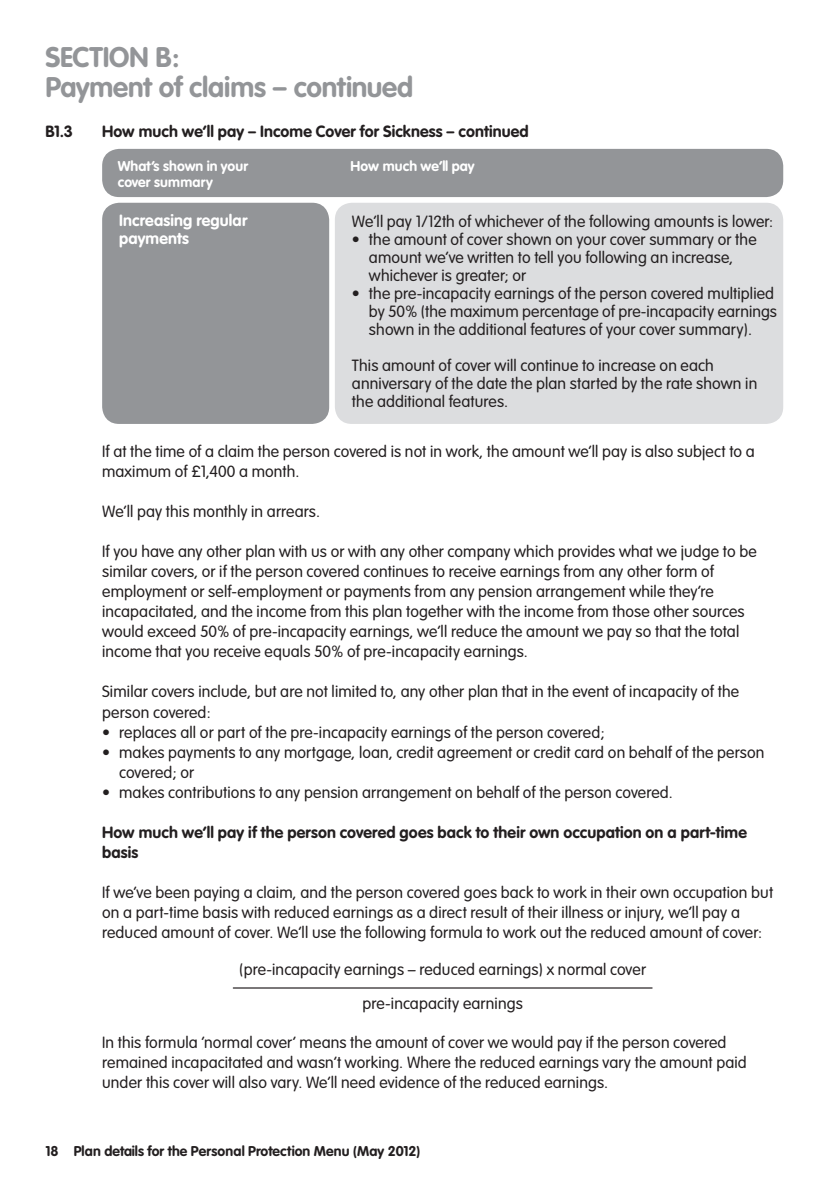
<style>
.page{position:relative;width:840px;height:1191px;background:#fff}
.page>*{position:absolute;margin:0;border:0;box-sizing:border-box;transform-origin:0 0}
.t1{font:700 28px/30px "VAG Rounded";letter-spacing:-.01em;color:#939598}
.t2{font:300 16px/20px "VAG Rounded";letter-spacing:.01em;color:#231f20}
.t3{font:700 16px/20px "VAG Rounded";letter-spacing:.01em;color:#231f20}
.t4{font:700 16px/18px "VAG Rounded";letter-spacing:.01em;color:#fff}
.t5{font:700 14px "VAG Rounded";letter-spacing:.005em;color:#231f20}
.t6{font:700 14px/16px "VAG Rounded";letter-spacing:.01em;color:#fff}
</style>
<div class="page">
<hr style="left:233px;top:987px;width:418px;height:1px;background:#231f20">
<div style="left:102px;top:203px;width:227px;height:221px;background:#939598;border-radius:17px"></div>
<div style="left:334px;top:203px;width:448px;height:221px;background:#dcdddf;border-radius:17px"></div>
<div style="left:102px;top:149px;width:680px;height:48px;background:#939598;border-radius:17px"></div>
<h1 class="t1" style="left:45px;top:43px;width:369px">SECTION B:<br>Payment of claims – continued</h1>
<p class="t3" style="left:45px;top:122px;width:29px">B1.3</p>
<p class="t3" style="left:102px;top:122px;width:428px">How much we’ll pay – Income Cover for Sickness – continued</p>
<p class="t6" style="left:118px;top:158px;width:132px">What’s shown in your cover summary</p>
<p class="t6" style="left:350px;top:158px;width:125px">How much we’ll pay</p>
<p class="t4" style="left:119px;top:212px;width:129px">Increasing regular payments</p>
<p class="t2" style="left:352px;top:212px;width:422px">We’ll pay 1/12th of whichever of the following amounts is lower:</p>
<p class="t2" style="left:369px;top:231px;width:389px;line-height:18px;text-indent:-17px">• the amount of cover shown on your cover summary or the amount we’ve written to tell you following an increase, whichever is greater; or</p>
<p class="t2" style="left:369px;top:285px;width:409px;line-height:18px;text-indent:-17px">• the pre-incapacity earnings of the person covered multiplied by 50% (the maximum percentage of pre-incapacity earnings shown in the additional features of your cover summary).</p>
<p class="t2" style="left:352px;top:357px;width:406px;line-height:18px">This amount of cover will continue to increase on each anniversary of the date the plan started by the rate shown in the additional features.</p>
<p class="t2" style="left:102px;top:442px;width:653px">If at the time of a claim the person covered is not in work, the amount we’ll pay is also subject to a maximum of £1,400 a month.</p>
<p class="t2" style="left:102px;top:502px;width:219px">We’ll pay this monthly in arrears.</p>
<p class="t2" style="left:102px;top:542px;width:655px">If you have any other plan with us or with any other company which provides what we judge to be similar covers, or if the person covered continues to receive earnings from any other form of employment or self-employment or payments from any pension arrangement while they’re incapacitated, and the income from this plan together with the income from those other sources would exceed 50% of pre-incapacity earnings, we’ll reduce the amount we pay so that the total income that you receive equals 50% of pre-incapacity earnings.</p>
<p class="t2" style="left:102px;top:682px;width:638px">Similar covers include, but are not limited to, any other plan that in the event of incapacity of the person covered:</p>
<p class="t2" style="left:102px;top:722px;width:504px">• replaces all or part of the pre-incapacity earnings of the person covered;</p>
<p class="t2" style="left:119px;top:742px;width:646px;text-indent:-17px">• makes payments to any mortgage, loan, credit agreement or credit card on behalf of the person covered; or</p>
<p class="t2" style="left:102px;top:782px;width:571px">• makes contributions to any pension arrangement on behalf of the person covered.</p>
<p class="t3" style="left:102px;top:822px;width:646px">How much we’ll pay if the person covered goes back to their own occupation on a part-time basis</p>
<p class="t2" style="left:102px;top:882px;width:672px">If we’ve been paying a claim, and the person covered goes back to work in their own occupation but on a part-time basis with reduced earnings as a direct result of their illness or injury, we’ll pay a reduced amount of cover. We’ll use the following formula to work out the reduced amount of cover:</p>
<p class="t2" style="left:239px;top:952px;width:408px;line-height:34px;text-align:center">(pre-incapacity earnings – reduced earnings) x normal cover pre-incapacity earnings</p>
<p class="t2" style="left:102px;top:1033px;width:645px">In this formula ‘normal cover’ means the amount of cover we would pay if the person covered remained incapacitated and wasn’t working. Where the reduced earnings vary the amount paid under this cover will also vary. We’ll need evidence of the reduced earnings.</p>
<p class="t5" style="left:45px;top:1143px;width:376px">18 Plan details for the Personal Protection Menu (May 2012)</p>
</div>
